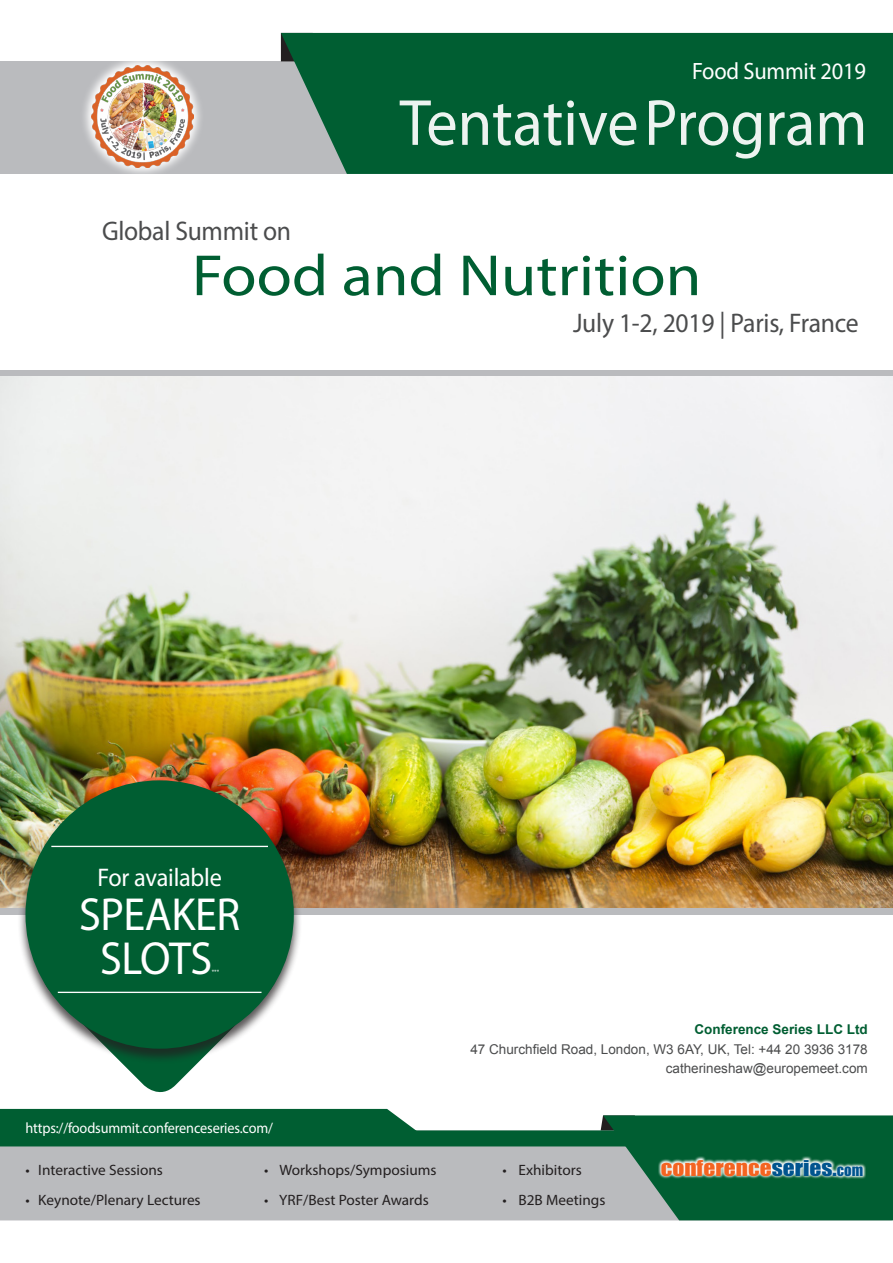
<style>
.page{position:relative;width:893px;height:1263px;background:#fff}
.page>*{position:absolute;margin:0;border:0;box-sizing:border-box;transform-origin:0 0}
.t1{font:65.7px "Myriad Pro";letter-spacing:-.005em;color:#fff;scale:.95 1}
.t2{font:58.5px "Myriad Pro";color:#005e32;scale:1.1 1}
.t3{font:46.5px/44px "Myriad Pro";letter-spacing:-.01em;color:#fff;text-align:center;scale:.95 1}
.t4{font:27px "Myriad Pro";letter-spacing:-.01em;color:#4b4c4d;scale:.95 1}
.t5{font:25.5px "Myriad Pro";letter-spacing:-.01em;color:#fff;scale:.95 1}
.t6{font:23.7px "Myriad Pro";letter-spacing:-.01em;color:#fff;scale:.95 1}
.t7{font:20.1px "Impact";color:#f36421;scale:1.16 1}
.t8{font:15px "Myriad Pro";color:#231f20}
.t9{font:15px "Myriad Pro";letter-spacing:-.01em;color:#fff;scale:.95 1}
.t10{font:13.5px "Arial";color:#4b4c4d}
.t11{font:700 13.5px "Arial";color:#005e32}
.t12{font:6.3px "Myriad Pro";color:#fff;scale:.95 1}
.s1{color:#00548e}
.s2{font-size:14.4px;color:#00548e}
</style>
<div class="page">
<div style="left:0;top:1146px;width:599px;height:74px;background:#babbbe"></div>
<div style="left:0;top:61px;width:893px;height:113px;background:#babbbe"></div>
<div style="left:281px;top:33px;width:612px;height:141px;background:#005e32"></div>
<div style="left:0;top:1130px;width:747px;height:16px;background:#005e32"></div>
<svg style="left:599px;top:1115px;width:294px;height:105px;background:#1f6d49"></svg>
<div style="left:0;top:1109px;width:421px;height:22px;background:#005e32"></div>
<svg style="left:84px;top:61px;width:117px;height:113px"></svg>
<img style="left:92px;top:65px;width:101px;height:102px">
<svg style="left:658px;top:1156px;width:208px;height:24px"></svg>
<img style="left:0;top:376px;width:893px;height:532px">
<svg style="left:123px;top:1064px;width:74px;height:29px;fill:#005e32"></svg>
<div style="left:17px;top:780px;width:285px;height:284px;background:#231f20;opacity:.75"></div>
<div style="left:26px;top:780px;width:268px;height:269px;background:#005e32;border-radius:50%"></div>
<div style="left:65px;top:851px;width:212px;height:163px;background:#005e32"></div>
<hr style="left:51px;top:846px;width:217px;height:1px;background:#fff">
<hr style="left:58px;top:992px;width:203px;height:1px;background:#fff">
<p class="t6" style="left:692px;top:57px;width:184px">Food Summit 2019</p>
<h1 class="t1" style="left:400px;top:82px;width:494px">Tentative Program</h1>
<p class="t4" style="left:102px;top:215px;width:201px">Global Summit on</p>
<p class="t2" style="left:192px;top:239px;width:465px">Food and Nutrition</p>
<p class="t4" style="left:573px;top:306px;width:302px">July 1-2, 2019 | Paris, France</p>
<p class="t5" style="left:98px;top:862px;width:132px">For available</p>
<p class="t3" style="left:79px;top:891px;width:171px">SPEAKER<br>SLOTS</p>
<p class="t12" style="left:212px;top:968px;width:9px">***</p>
<p class="t9" style="left:26px;top:1119px;width:262px">https://foodsummit.conferenceseries.com/</p>
<p class="t8" style="left:26px;top:1160px;width:139px">• Interactive Sessions</p>
<p class="t8" style="left:26px;top:1190px;width:177px">• Keynote/Plenary Lectures</p>
<p class="t8" style="left:264px;top:1160px;width:174px">• Workshops/Symposiums</p>
<p class="t8" style="left:264px;top:1190px;width:166px">• YRF/Best Poster Awards</p>
<p class="t11" style="left:694px;top:1021px;width:175px">Conference Series LLC Ltd</p>
<p class="t10" style="left:470px;top:1040px;width:399px">47 Churchfield Road, London, W3 6AY, UK, Tel: +44 20 3936 3178</p>
<p class="t10" style="left:666px;top:1059px;width:204px">catherineshaw@europemeet.com</p>
<p class="t8" style="left:503px;top:1160px;width:81px">• Exhibitors</p>
<p class="t8" style="left:503px;top:1190px;width:104px">• B2B Meetings</p>
<p class="t7" style="left:661px;top:1152px;width:176px">CONFERENCE<span class="s1">SERIES.</span><span class="s2">COM</span></p>
</div>
